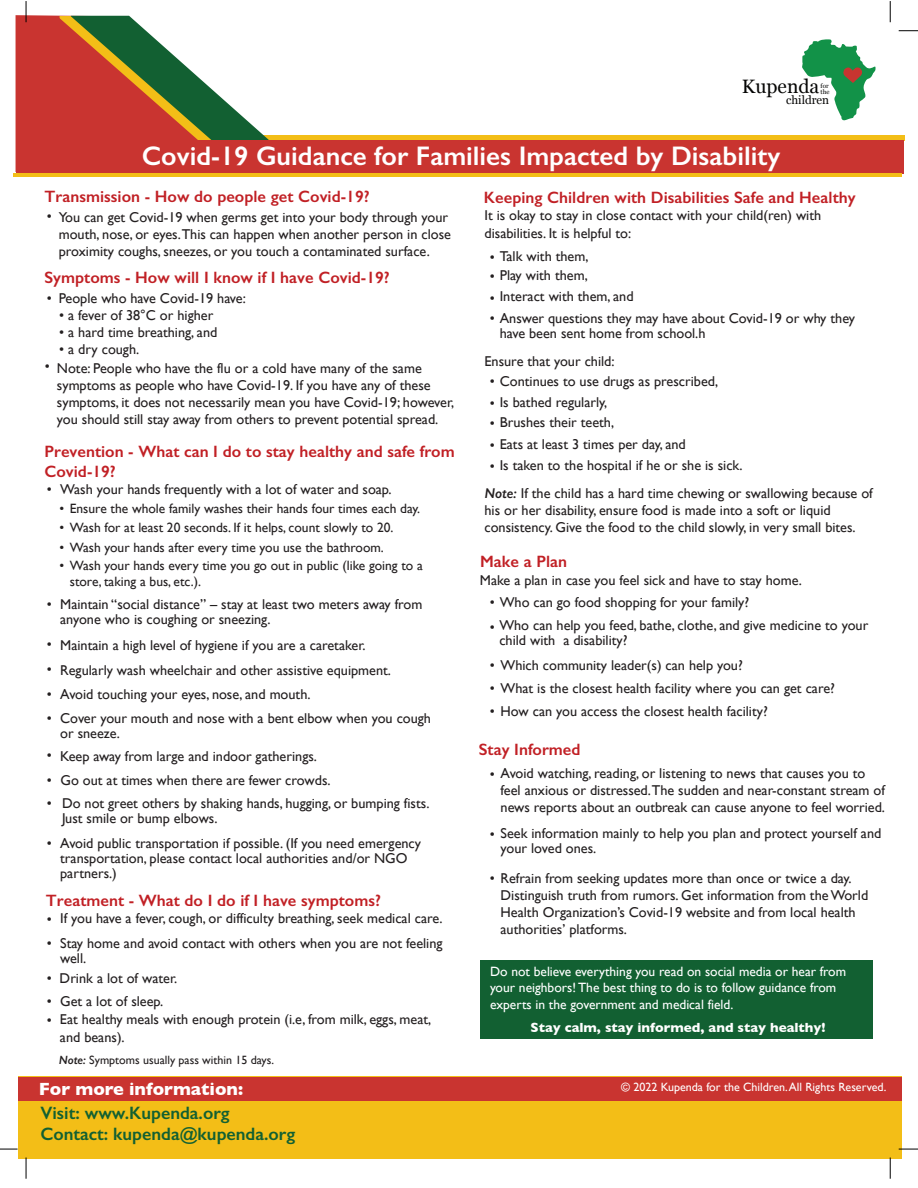
<style>
.page{position:relative;width:918px;height:1188px;background:#fff}
.page>*{position:absolute;margin:0;border:0;box-sizing:border-box;transform-origin:0 0}
.t1{font:600 27px "Gill Sans";color:#fff}
.t2{font:19.35px "Georgia";color:#050504}
.t3{font:600 18px/21px "Gill Sans";color:#126032}
.t4{font:700 18px "Gill Sans";color:#fff}
.t5{font:600 16.5px/19.8px "Gill Sans";color:#c12025}
.t6{font:14.25px/17.1px "Gill Sans";color:#231f20}
.t7{font:13.5px/16.2px "Gill Sans";color:#231f20}
.t8{font:13.5px/16.2px "Gill Sans";color:#fff}
.t9{font:700 13.5px "Gill Sans";color:#fff}
.t10{font:12px "Gill Sans";color:#fff}
.t11{font:12px "Gill Sans";color:#231f20}
.t12{font:11.7px "Georgia";color:#050504}
.t13{font:6.3px/5.2px "Georgia";color:#050504}
.s1{font-weight:600;font-style:italic}
</style>
<div class="page">
<div style="left:16px;top:15px;width:114px;height:125px;background:#c93430"></div>
<div style="left:19px;top:1076px;width:883px;height:83px;background:#f3be17"></div>
<div style="left:19px;top:1077px;width:883px;height:24px;background:#c93430"></div>
<div style="left:260px;top:135px;width:644px;height:6px;background:#f3be17"></div>
<svg style="left:802px;top:39px;width:74px;height:82px"></svg>
<svg style="left:899px;top:30px;width:19px;height:1px"></svg>
<svg style="left:0;top:1149px;width:18px;height:1px"></svg>
<svg style="left:899px;top:1149px;width:19px;height:1px"></svg>
<svg style="left:26px;top:1px;width:1px;height:21px"></svg>
<svg style="left:26px;top:1158px;width:1px;height:21px"></svg>
<svg style="left:890px;top:1px;width:1px;height:21px"></svg>
<svg style="left:890px;top:1158px;width:1px;height:21px"></svg>
<svg style="left:46px;top:16px;width:223px;height:124px"></svg>
<div style="left:16px;top:140px;width:887px;height:33px;background:#c93430"></div>
<hr style="left:13px;top:173px;width:889px;height:4px;background:#f3be17">
<div style="left:481px;top:960px;width:392px;height:79px;background:#126032"></div>
<h2 class="t2" style="left:742px;top:73px;width:79px">Kupenda</h2>
<p class="t13" style="left:821px;top:83px;width:10px">for the</p>
<p class="t12" style="left:786px;top:92px;width:45px">children</p>
<h1 class="t1" style="left:142px;top:140px;width:640px">Covid-19 Guidance for Families Impacted by Disability</h1>
<p class="t5" style="left:44px;top:186px;width:327px">Transmission - How do people get Covid-19?</p>
<p class="t6" style="left:59px;top:208px;width:394px">You can get Covid-19 when germs get into your body through your mouth, nose, or eyes.This can happen when another person in close proximity coughs, sneezes, or you touch a contaminated surface.</p>
<p class="t6" style="left:47px;top:208px;width:7px">•</p>
<p class="t5" style="left:44px;top:268px;width:347px">Symptoms - How will I know if I have Covid-19?</p>
<p class="t6" style="left:47px;top:290px;width:201px">• People who have Covid-19 have:</p>
<p class="t6" style="left:59px;top:306px;width:156px">• a fever of 38°C or higher</p>
<p class="t6" style="left:59px;top:323px;width:160px">• a hard time breathing, and</p>
<p class="t6" style="left:59px;top:340px;width:82px">• a dry cough.</p>
<p class="t6" style="left:57px;top:359px;width:399px">Note: People who have the flu or a cold have many of the same symptoms as people who have Covid-19. If you have any of these symptoms, it does not necessarily mean you have Covid-19; however, you should still stay away from others to prevent potential spread.</p>
<p class="t6" style="left:45px;top:357px;width:7px">•</p>
<p class="t5" style="left:44px;top:442px;width:412px">Prevention - What can I do to stay healthy and safe from<br>Covid-19?</p>
<p class="t6" style="left:60px;top:481px;width:333px">Wash your hands frequently with a lot of water and soap.</p>
<p class="t6" style="left:47px;top:480px;width:7px">•</p>
<p class="t6" style="left:47px;top:595px;width:7px">•</p>
<p class="t6" style="left:47px;top:631px;width:7px;line-height:25.2px;text-align:justify">• • •</p>
<p class="t6" style="left:47px;top:709px;width:7px">•</p>
<p class="t6" style="left:47px;top:743px;width:7px;line-height:24.2px">• •</p>
<p class="t6" style="left:47px;top:794px;width:7px">•</p>
<p class="t6" style="left:47px;top:835px;width:7px">•</p>
<p class="t7" style="left:59px;top:500px;width:362px">• Ensure the whole family washes their hands four times each day.</p>
<p class="t7" style="left:59px;top:520px;width:336px">• Wash for at least 20 seconds. If it helps, count slowly to 20.</p>
<p class="t7" style="left:59px;top:539px;width:326px">• Wash your hands after every time you use the bathroom.</p>
<p class="t7" style="left:70px;top:557px;width:355px;text-indent:-10px">• Wash your hands every time you go out in public (like going to a store, taking a bus, etc.).</p>
<p class="t6" style="left:60px;top:596px;width:364px;line-height:15px">Maintain “social distance” – stay at least two meters away from anyone who is coughing or sneezing.</p>
<p class="t6" style="left:60px;top:636px;width:307px">Maintain a high level of hygiene if you are a caretaker.</p>
<p class="t6" style="left:60px;top:686px;width:252px">Avoid touching your eyes, nose, and mouth.</p>
<p class="t6" style="left:60px;top:661px;width:332px">Regularly wash wheelchair and other assistive equipment.</p>
<p class="t6" style="left:60px;top:711px;width:372px;line-height:15px">Cover your mouth and nose with a bent elbow when you cough or sneeze.</p>
<p class="t6" style="left:60px;top:743px;width:272px;line-height:24.3px">Keep away from large and indoor gatherings.<br>Go out at times when there are fewer crowds.</p>
<p class="t6" style="left:62px;top:796px;width:369px;line-height:15px">Do not greet others by shaking hands, hugging, or bumping fists.<br>Just smile or bump elbows.</p>
<p class="t6" style="left:60px;top:836px;width:362px;line-height:15px">Avoid public transportation if possible. (If you need emergency transportation, please contact local authorities and/or NGO partners.)</p>
<p class="t5" style="left:46px;top:890px;width:336px">Treatment - What do I do if I have symptoms?</p>
<p class="t6" style="left:60px;top:906px;width:384px;line-height:24.6px">If you have a fever, cough, or difficulty breathing, seek medical care.<br>Stay home and avoid contact with others when you are not feeling</p>
<p class="t6" style="left:60px;top:947px;width:119px;line-height:20.9px">well.<br>Drink a lot of water.</p>
<p class="t6" style="left:60px;top:1011px;width:373px">Eat healthy meals with enough protein (i.e, from milk, eggs, meat, and beans).</p>
<p class="t6" style="left:47px;top:907px;width:7px;line-height:24.2px">• •</p>
<p class="t6" style="left:47px;top:967px;width:7px;line-height:23px">• •</p>
<p class="t6" style="left:47px;top:1012px;width:7px">•</p>
<p class="t6" style="left:60px;top:993px;width:105px">Get a lot of sleep.</p>
<p class="t11" style="left:59px;top:1053px;width:217px"><span class="s1">Note:</span> Symptoms usually pass within 15 days.</p>
<p class="t4" style="left:39px;top:1075px;width:206px">For more information:</p>
<p class="t3" style="left:40px;top:1102px;width:256px">Visit: www.Kupenda.org<br>Contact: kupenda@kupenda.org</p>
<p class="t5" style="left:484px;top:187px;width:373px">Keeping Children with Disabilities Safe and Healthy</p>
<p class="t6" style="left:484px;top:207px;width:338px">It is okay to stay in close contact with your child(ren) with disabilities. It is helpful to:</p>
<p class="t6" style="left:490px;top:247px;width:100px">• Talk with them,</p>
<p class="t6" style="left:500px;top:265px;width:135px;line-height:21px;text-indent:-10px">• Play with them,<br>Interact with them, and</p>
<p class="t6" style="left:490px;top:290px;width:7px">•</p>
<p class="t6" style="left:500px;top:310px;width:357px;line-height:15px;text-indent:-10px">• Answer questions they may have about Covid-19 or why they have been sent home from school.h</p>
<p class="t6" style="left:500px;top:370px;width:220px;line-height:21px;text-indent:-10px">• Continues to use drugs as prescribed,<br>Is bathed regularly,</p>
<p class="t6" style="left:490px;top:414px;width:126px">• Brushes their teeth,</p>
<p class="t6" style="left:490px;top:456px;width:254px">• Is taken to the hospital if he or she is sick.</p>
<p class="t6" style="left:484px;top:353px;width:132px">Ensure that your child:</p>
<p class="t6" style="left:490px;top:395px;width:7px">•</p>
<p class="t6" style="left:490px;top:436px;width:198px">• Eats at least 3 times per day, and</p>
<p class="t6" style="left:484px;top:485px;width:390px"><span class="s1">Note:</span> If the child has a hard time chewing or swallowing because of his or her disability, ensure food is made into a soft or liquid consistency. Give the food to the child slowly, in very small bites.</p>
<p class="t5" style="left:480px;top:551px;width:88px">Make a Plan</p>
<p class="t6" style="left:480px;top:571px;width:323px">Make a plan in case you feel sick and have to stay home.</p>
<p class="t6" style="left:499px;top:590px;width:371px;line-height:23.4px;text-indent:-10px">• Who can go food shopping for your family?<br>Who can help you feed, bathe, clothe, and give medicine to your</p>
<p class="t6" style="left:499px;top:632px;width:130px">child with a disability?</p>
<p class="t6" style="left:490px;top:656px;width:255px">• Which community leader(s) can help you?</p>
<p class="t6" style="left:490px;top:703px;width:280px">• How can you access the closest health facility?</p>
<p class="t6" style="left:490px;top:618px;width:7px">•</p>
<p class="t6" style="left:490px;top:679px;width:347px">• What is the closest health facility where you can get care?</p>
<p class="t5" style="left:479px;top:740px;width:103px">Stay Informed</p>
<p class="t6" style="left:501px;top:764px;width:386px;text-indent:-11px">• Avoid watching, reading, or listening to news that causes you to feel anxious or distressed.The sudden and near-constant stream of news reports about an outbreak can cause anyone to feel worried.</p>
<p class="t6" style="left:501px;top:826px;width:382px;line-height:15px;text-indent:-11px">• Seek information mainly to help you plan and protect yourself and your loved ones.</p>
<p class="t6" style="left:501px;top:869px;width:369px;text-indent:-11px">• Refrain from seeking updates more than once or twice a day.<br>Distinguish truth from rumors. Get information from the World Health Organization’s Covid-19 website and from local health authorities’ platforms.</p>
<p class="t8" style="left:490px;top:963px;width:358px">Do not believe everything you read on social media or hear from your neighbors! The best thing to do is to follow guidance from experts in the government and medical field.</p>
<p class="t9" style="left:531px;top:1017px;width:296px">Stay calm, stay informed, and stay healthy!</p>
<p class="t10" style="left:621px;top:1079px;width:267px">© 2022 Kupenda for the Children. All Rights Reserved.</p>
</div>
